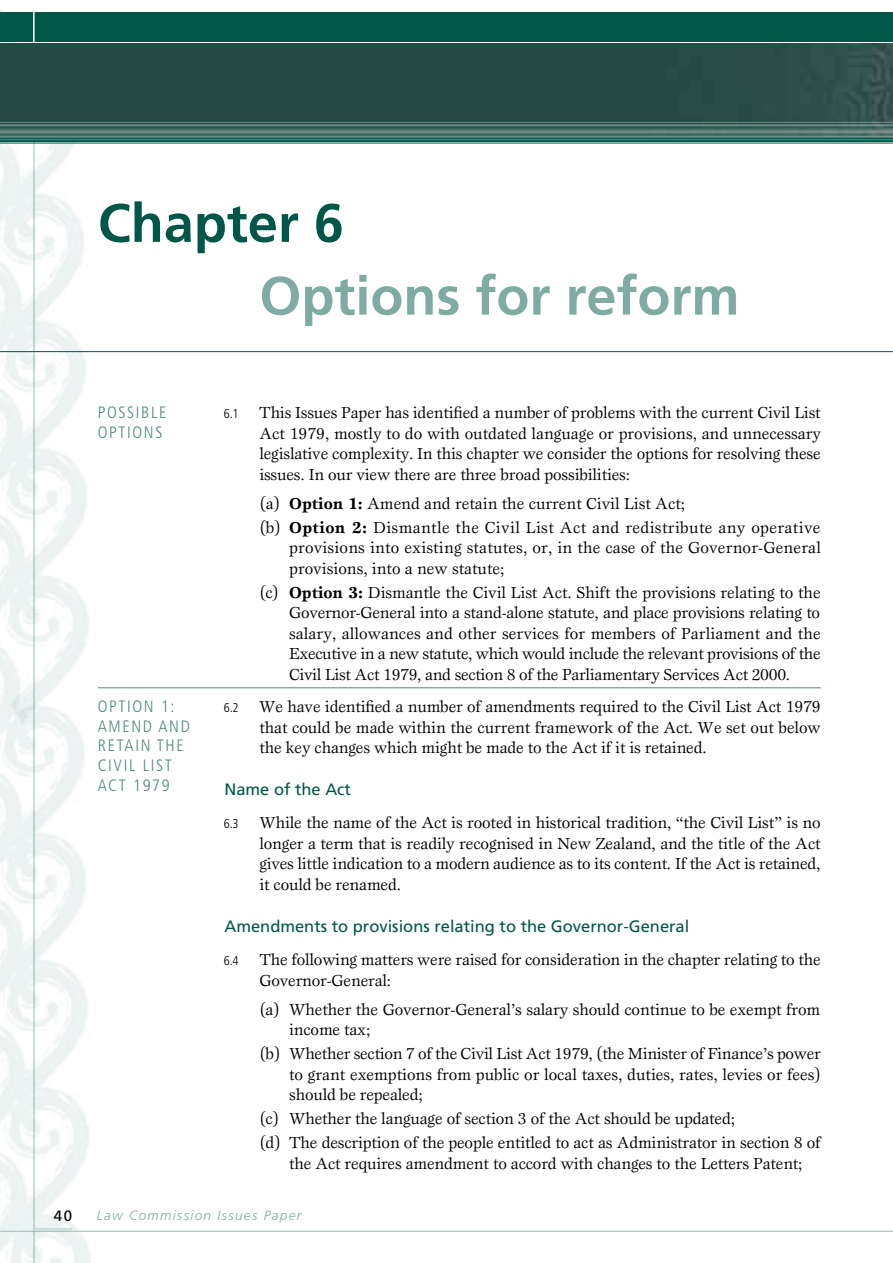
<style>
.page{position:relative;width:893px;height:1263px;background:#fff}
.page>*{position:absolute;margin:0;border:0;box-sizing:border-box;transform-origin:0 0}
.t1{font:700 54px "Frutiger Maori";color:#80aba3}
.t2{font:700 54px "Frutiger";color:#005747}
.t3{font:16.5px/20.5px "Esprit Maori";letter-spacing:-.01em;color:#000;text-align:justify}
.t4{font:16.5px/23.7px "Esprit Maori";letter-spacing:.02em;color:#000}
.t5{font:16.5px/20.5px "Esprit Maori";letter-spacing:.01em;color:#000}
.t6{font:16.5px "Frutiger Maori";color:#005747}
.t7{font:300 condensed 16.5px/19.8px "Frutiger";letter-spacing:.1em;color:#4d897e}
.t8{font:15px "Frutiger Maori";color:#000}
.t9{font:italic 300 13.5px "Frutiger Maori";letter-spacing:.1em;color:#80aba3}
.t10{font:300 condensed 12.75px "Frutiger";color:#000}
.s1{font-family:"Frutiger";font-weight:300;font-stretch:condensed;font-size:12.75px}
.s2{font-weight:700}
</style>
<div class="page">
<img style="left:0;top:9px;width:90px;height:1254px">
<div style="left:0;top:12px;width:893px;height:30px;background:#005747"></div>
<hr style="left:33px;top:9px;width:2px;height:35px;background:#fff">
<svg style="left:0;top:43px;width:893px;height:101px"></svg>
<img style="left:0;top:44px;width:893px;height:78px">
<svg style="left:0;top:122px;width:893px;height:18px"></svg>
<hr style="left:0;top:351px;width:893px;height:1px;background:#005747">
<hr style="left:98px;top:687px;width:723px;height:1px;background:#4d897e">
<hr style="left:0;top:1231px;width:893px;height:1px;background:#99bcb5">
<hr style="left:34px;top:1228px;width:38px;height:3px;background:#ccddda">
<h1 class="t2" style="left:98px;top:191px;width:248px">Chapter 6</h1>
<h1 class="t1" style="left:259px;top:264px;width:482px">Options for reform</h1>
<p class="t7" style="left:98px;top:403px;width:70px">POSSIBLE<br>OPTIONS</p>
<p class="t7" style="left:98px;top:696px;width:94px">OPTION 1:<br>AMEND AND<br>RETAIN THE<br>CIVIL LIST<br>ACT 1979</p>
<p class="t3" style="left:259px;top:402px;width:563px;text-indent:-36px"><span class="s1">6.1</span> This Issues Paper has identified a number of problems with the current Civil List Act 1979, mostly to do with outdated language or provisions, and unnecessary legislative complexity. In this chapter we consider the options for resolving these issues. In our view there are three broad possibilities:</p>
<p class="t4" style="left:259px;top:491px;width:563px">(a) <span class="s2">Option 1:</span> Amend and retain the current Civil List Act;<br>(b) <span class="s2">Option 2:</span> Dismantle the Civil List Act and redistribute any operative</p>
<p class="t5" style="left:289px;top:537px;width:533px">provisions into existing statutes, or, in the case of the Governor-General provisions, into a new statute;</p>
<p class="t3" style="left:289px;top:582px;width:533px;text-indent:-30px">(c) <span class="s2">Option 3:</span> Dismantle the Civil List Act. Shift the provisions relating to the Governor-General into a stand-alone statute, and place provisions relating to salary, allowances and other services for members of Parliament and the Executive in a new statute, which would include the relevant provisions of the Civil List Act 1979, and section 8 of the Parliamentary Services Act 2000.</p>
<p class="t3" style="left:259px;top:696px;width:563px;text-indent:-36px"><span class="s1">6.2</span> We have identified a number of amendments required to the Civil List Act 1979 that could be made within the current framework of the Act. We set out below the key changes which might be made to the Act if it is retained.</p>
<p class="t6" style="left:225px;top:779px;width:128px">Name of the Act</p>
<p class="t10" style="left:224px;top:817px;width:16px">6.3</p>
<p class="t3" style="left:259px;top:812px;width:563px">While the name of the Act is rooted in historical tradition, “the Civil List” is no longer a term that is readily recognised in New Zealand, and the title of the Act gives little indication to a modern audience as to its content. If the Act is retained, it could be renamed.</p>
<p class="t6" style="left:224px;top:916px;width:466px">Amendments to provisions relating to the Governor-General</p>
<p class="t10" style="left:224px;top:953px;width:16px">6.4</p>
<p class="t3" style="left:259px;top:949px;width:563px">The following matters were raised for consideration in the chapter relating to the<br>Governor-General:</p>
<p class="t3" style="left:289px;top:999px;width:533px;text-indent:-30px">(a) Whether the Governor-General’s salary should continue to be exempt from income tax;</p>
<p class="t3" style="left:289px;top:1043px;width:533px;text-indent:-30px">(b) Whether section 7 of the Civil List Act 1979, (the Minister of Finance’s power to grant exemptions from public or local taxes, duties, rates, levies or fees) should be repealed;</p>
<p class="t3" style="left:259px;top:1106px;width:563px;line-height:23.7px">(c) Whether the language of section 3 of the Act should be updated;<br>(d) The description of the people entitled to act as Administrator in section 8 of</p>
<p class="t3" style="left:289px;top:1152px;width:515px">the Act requires amendment to accord with changes to the Letters Patent;</p>
<p class="t8" style="left:54px;top:1206px;width:20px">40</p>
<p class="t9" style="left:97px;top:1207px;width:206px">Law Commission Issues Paper</p>
</div>
